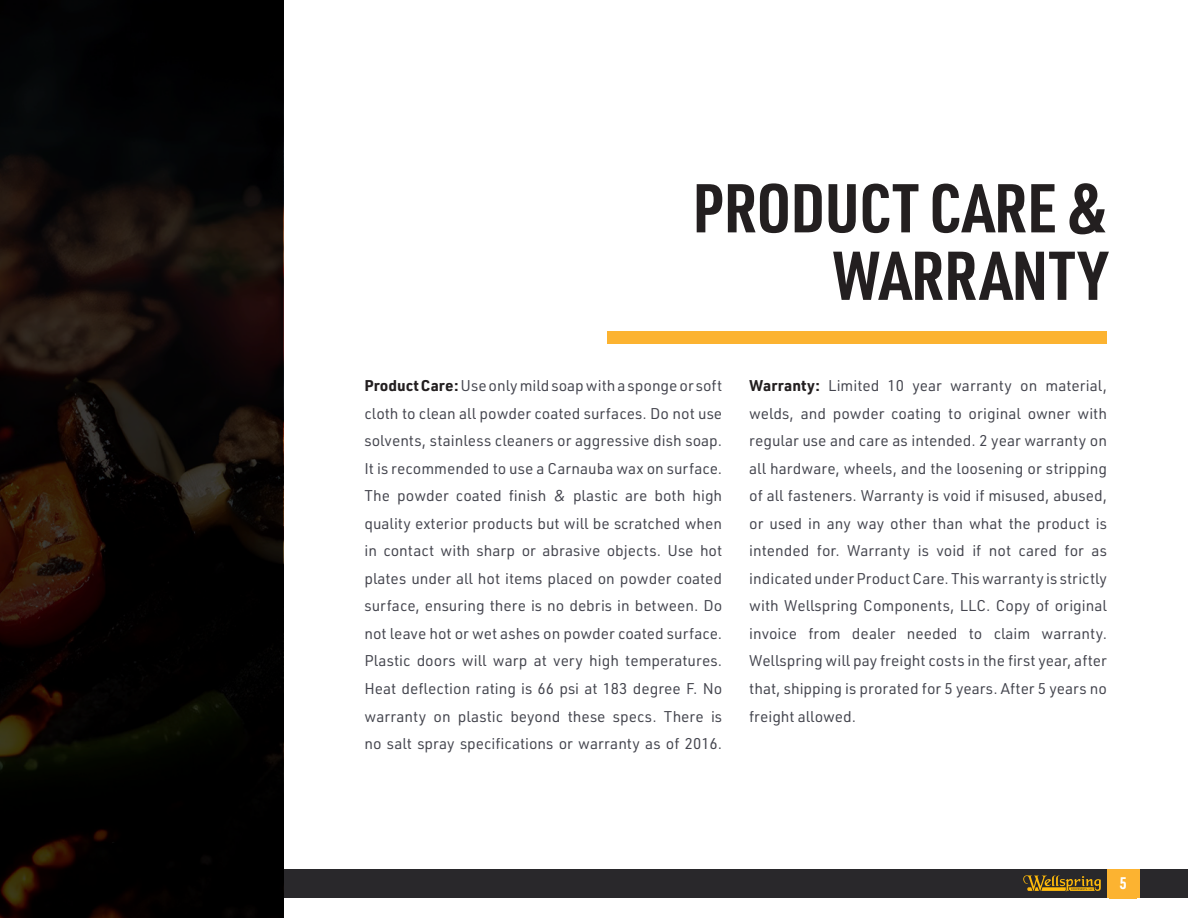
<style>
.page{position:relative;width:1188px;height:918px;background:#fff}
.page>*{position:absolute;margin:0;border:0;box-sizing:border-box;transform-origin:0 0}
.Heading_1_45pt{font:700 67.5px "URWDIN Cond";letter-spacing:.005em;color:#231f20}
.t1{font:700 16.5px "URWDIN Cond";color:#fff}
.Main_Body{font:15.3px/27.6px "URWDIN";color:#44454e;text-align:justify}
.s1{font-weight:700;color:#231f20}
</style>
<div class="page">
<div style="left:284px;top:869px;width:904px;height:29px;background:#29282b"></div>
<svg style="left:1023px;top:875px;width:78px;height:17px"></svg>
<div style="left:1107px;top:869px;width:33px;height:29px;background:#fcb331"></div>
<div style="left:1109px;top:870px;width:28px;height:29px;background:#fcb331"></div>
<svg style="left:0;top:0;width:284px;height:918px;background:#0b0705"></svg>
<div style="left:608px;top:331px;width:499px;height:13px;background:#fcb331"></div>
<p class="Heading_1_45pt" style="left:693px;top:162px;width:416px">PRODUCT CARE &amp;</p>
<p class="Heading_1_45pt" style="left:832px;top:230px;width:276px">WARRANTY</p>
<p class="Main_Body" style="left:364px;top:371px;width:359px"><span class="s1">Product Care:</span> Use only mild soap with a sponge or soft cloth to clean all powder coated surfaces. Do not use solvents, stainless cleaners or aggressive dish soap.<br>It is recommended to use a Carnauba wax on surface.<br>The powder coated finish &amp; plastic are both high quality exterior products but will be scratched when in contact with sharp or abrasive objects. Use hot plates under all hot items placed on powder coated surface, ensuring there is no debris in between. Do not leave hot or wet ashes on powder coated surface.<br>Plastic doors will warp at very high temperatures.<br>Heat deflection rating is 66 psi at 183 degree F. No warranty on plastic beyond these specs. There is no salt spray specifications or warranty as of 2016.</p>
<p class="Main_Body" style="left:749px;top:371px;width:359px"><span class="s1">Warranty:</span> Limited 10 year warranty on material, welds, and powder coating to original owner with regular use and care as intended. 2 year warranty on all hardware, wheels, and the loosening or stripping of all fasteners. Warranty is void if misused, abused, or used in any way other than what the product is intended for. Warranty is void if not cared for as indicated under Product Care. This warranty is strictly with Wellspring Components, LLC. Copy of original invoice from dealer needed to claim warranty.<br>Wellspring will pay freight costs in the first year, after that, shipping is prorated for 5 years. After 5 years no freight allowed.</p>
<p class="t1" style="left:1120px;top:872px;width:8px">5</p>
</div>
